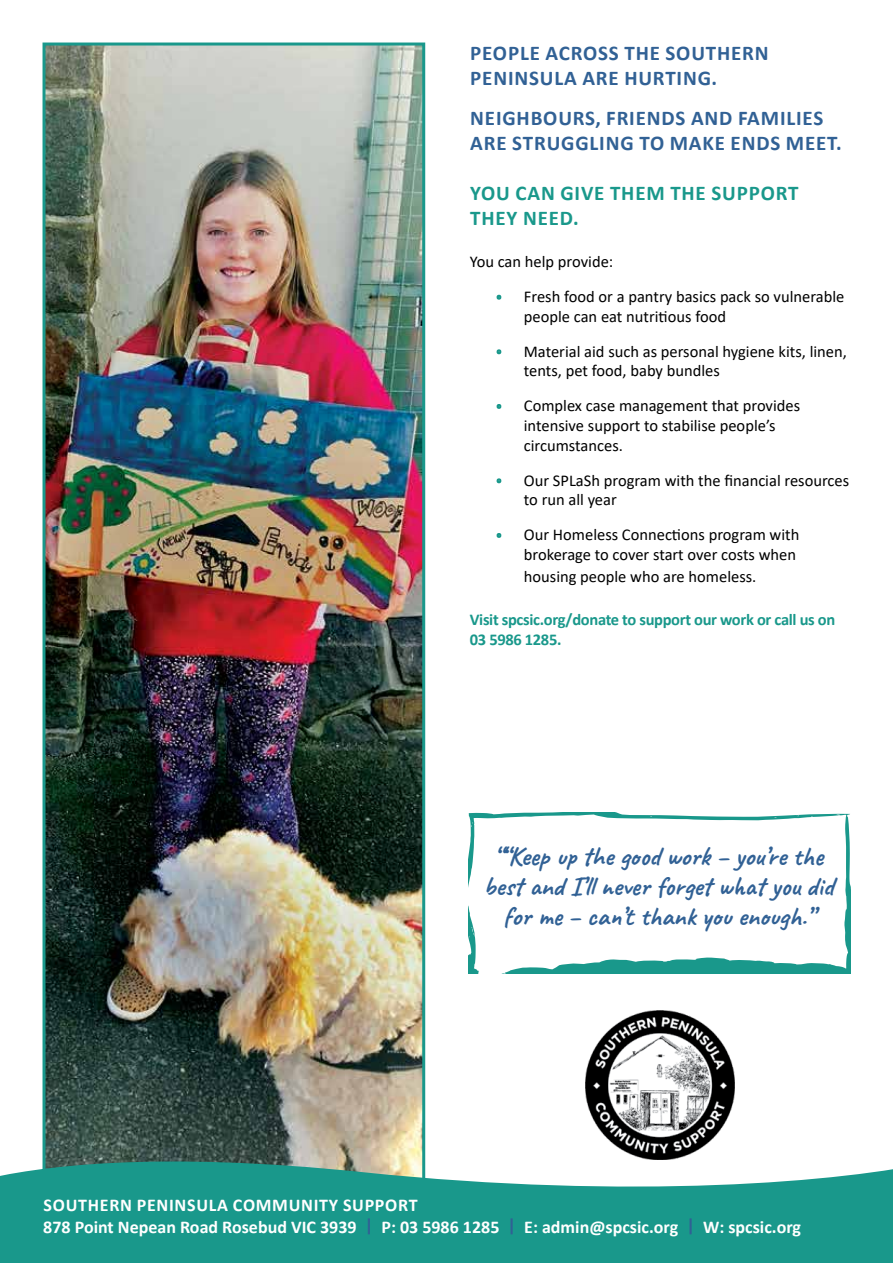
<style>
.page{position:relative;width:893px;height:1263px;background:#fff}
.page>*{position:absolute;margin:0;border:0;box-sizing:border-box;transform-origin:0 0}
.t1{font:700 27px/30px "Caveat";color:#316195;text-align:center}
.t2{font:700 21px/25.2px "Calibri";letter-spacing:.04em;color:#316195}
.t3{font:700 21px/25.2px "Calibri";letter-spacing:.04em;color:#19988b}
.t4{font:700 18px/21.6px "Calibri";color:#fff}
.t5{font:16.5px/34.8px "Calibri";color:#000}
.t6{font:700 16.5px/19.8px "Calibri";letter-spacing:-.02em;color:#19988b}
.s1{color:#19988b}
.s2{color:#316195}
</style>
<div class="page">
<svg style="left:468px;top:813px;width:382px;height:161px"></svg>
<img style="left:47px;top:47px;width:374px;height:1104px">
<div style="left:43px;top:43px;width:382px;height:1177px;border:3px solid #19988b"></div>
<svg style="left:0;top:1151px;width:893px;height:112px;background:#40a59a"></svg>
<img style="left:586px;top:1011px;width:149px;height:149px">
<p class="t2" style="left:470px;top:40px;width:300px">PEOPLE ACROSS THE SOUTHERN<br>PENINSULA ARE HURTING.</p>
<p class="t2" style="left:470px;top:105px;width:373px">NEIGHBOURS, FRIENDS AND FAMILIES<br>ARE STRUGGLING TO MAKE ENDS MEET.</p>
<p class="t3" style="left:470px;top:180px;width:330px">YOU CAN GIVE THEM THE SUPPORT<br>THEY NEED.</p>
<p class="t5" style="left:497px;top:244px;width:349px;text-indent:-27px">You can help provide:<br><span class="s1">·</span> Fresh food or a pantry basics pack so vulnerable</p>
<p class="t5" style="left:497px;top:298px;width:351px;text-indent:27px">people can eat nutritious food<br><span class="s1">·</span> Material aid such as personal hygiene kits, linen,</p>
<p class="t5" style="left:497px;top:353px;width:305px;text-indent:27px">tents, pet food, baby bundles<br><span class="s1">·</span> Complex case management that provides</p>
<p class="t5" style="left:524px;top:415px;width:253px;line-height:19.8px">intensive support to stabilise people’s circumstances.</p>
<p class="t5" style="left:524px;top:470px;width:327px;line-height:19.8px;text-indent:-27px"><span class="s1">·</span> Our SPLaSh program with the financial resources to run all year</p>
<p class="t5" style="left:497px;top:524px;width:304px;line-height:19.8px;text-align:right"><span class="s1">·</span> Our Homeless Connections program with brokerage to cover start over costs when</p>
<p class="t5" style="left:524px;top:559px;width:234px">housing people who are homeless.</p>
<p class="t6" style="left:470px;top:609px;width:367px">Visit spcsic.org/donate to support our work or call us on<br>03 5986 1285.</p>
<h1 class="t1" style="left:483px;top:841px;width:352px">““Keep up the good work – you’re the best and I’ll never forget what you did for me – can’t thank you enough.”</h1>
<p class="t4" style="left:43px;top:1194px;width:759px">SOUTHERN PENINSULA COMMUNITY SUPPORT<br>878 Point Nepean Road Rosebud VIC 3939 <span class="s2">|</span> P: 03 5986 1285 <span class="s2">|</span> E: admin@spcsic.org <span class="s2">|</span> W: spcsic.org</p>
</div>
